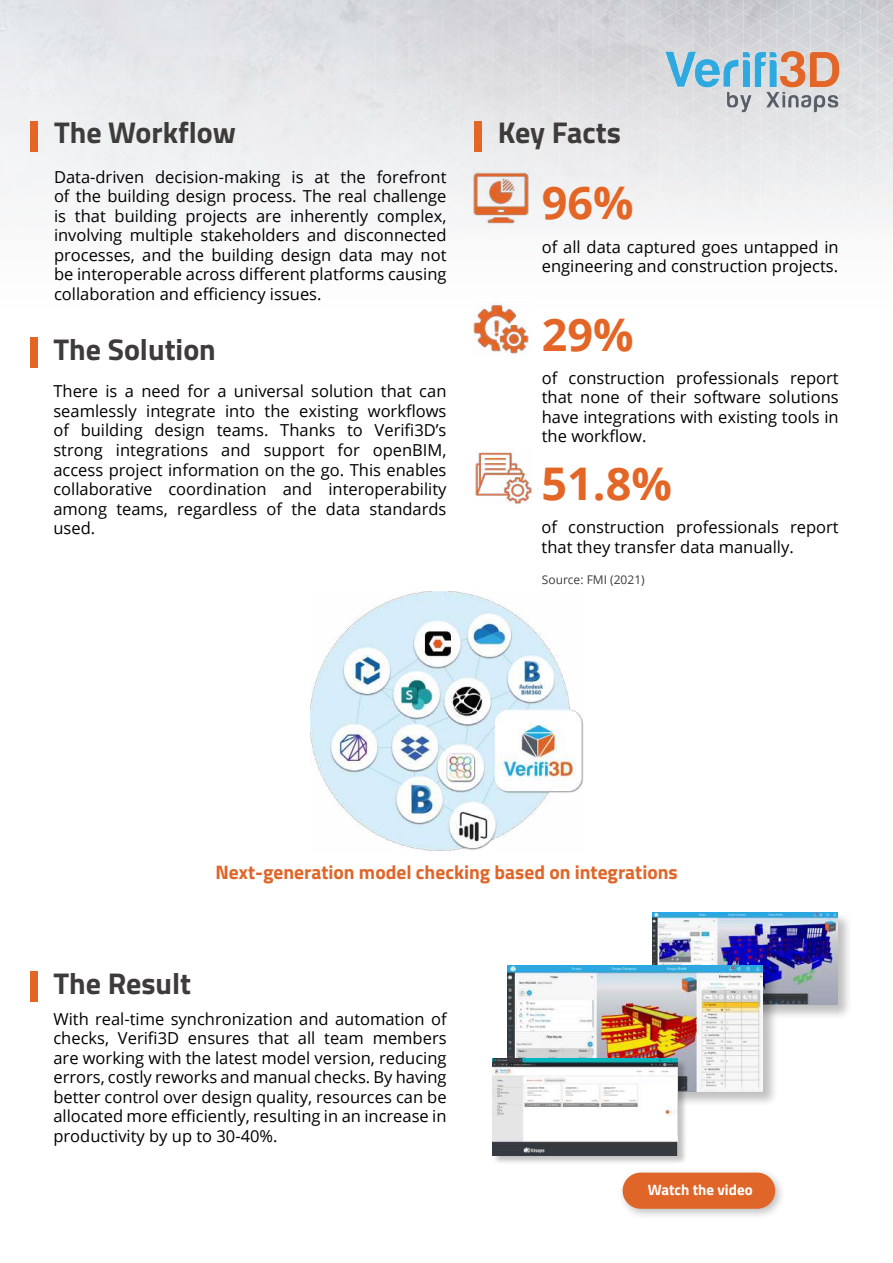
<style>
.page{position:relative;width:893px;height:1263px;background:#fff}
.page>*{position:absolute;margin:0;border:0;box-sizing:border-box;transform-origin:0 0}
.t1{font:700 45px "Open Sans";color:#e36626}
.t2{font:700 30px "Titillium";color:#3d3c3b}
.t3{font:700 19.5px "Titillium";color:#e06528}
.t4{font:16.5px/19.5px "Open Sans";color:#000;text-align:justify}
.t5{font:700 15px "Titillium Web";color:#fff}
.t6{font:12px "Open Sans";color:#3c3c3b}
</style>
<div class="page">
<div style="left:0;top:0;width:893px;height:320px;background:linear-gradient(to bottom,#d8d9dc,#fff)"></div>
<div style="left:0;top:307px;width:893px;height:956px;background:#fff"></div>
<img style="left:645px;top:32px;width:214px;height:91px">
<div style="left:30px;top:121px;width:8px;height:30px;background:#e36626"></div>
<div style="left:618px;top:1167px;width:168px;height:53px;background:#000;opacity:.25"></div>
<div style="left:623px;top:1172px;width:152px;height:37px;background:#e06528;border-radius:18px"></div>
<img style="left:310px;top:591px;width:273px;height:260px">
<div style="left:30px;top:971px;width:8px;height:30px;background:#e36626"></div>
<div style="left:651px;top:912px;width:202px;height:108px;background:#000;opacity:.25"></div>
<img style="left:652px;top:913px;width:185px;height:91px">
<div style="left:507px;top:964px;width:271px;height:143px;background:#000;opacity:.25"></div>
<img style="left:507px;top:965px;width:256px;height:126px">
<div style="left:492px;top:1059px;width:195px;height:106px;background:#000;opacity:.25"></div>
<img style="left:492px;top:1059px;width:185px;height:96px">
<div style="left:30px;top:338px;width:8px;height:30px;background:#e36626"></div>
<div style="left:474px;top:121px;width:8px;height:30px;background:#e36626"></div>
<img style="left:473px;top:170px;width:55px;height:55px">
<img style="left:473px;top:301px;width:55px;height:53px">
<img style="left:476px;top:451px;width:55px;height:53px">
<h2 class="t2" style="left:54px;top:110px;width:184px">The Workflow</h2>
<p class="t4" style="left:54px;top:167px;width:394px">Data-driven decision-making is at the forefront of the building design process. The real challenge is that building projects are inherently complex, involving multiple stakeholders and disconnected processes, and the building design data may not be interoperable across different platforms causing collaboration and efficiency issues.</p>
<h2 class="t2" style="left:53px;top:327px;width:164px">The Solution</h2>
<p class="t4" style="left:53px;top:381px;width:395px">There is a need for a universal solution that can seamlessly integrate into the existing workflows of building design teams. Thanks to Verifi3D’s strong integrations and support for openBIM, access project information on the go. This enables collaborative coordination and interoperability among teams, regardless of the data standards used.</p>
<h2 class="t2" style="left:498px;top:110px;width:125px">Key Facts</h2>
<h1 class="t1" style="left:542px;top:171px;width:93px">96%</h1>
<p class="t4" style="left:542px;top:237px;width:298px">of all data captured goes untapped in engineering and construction projects.</p>
<h1 class="t1" style="left:542px;top:302px;width:93px">29%</h1>
<p class="t4" style="left:542px;top:368px;width:298px">of construction professionals report that none of their software solutions have integrations with existing tools in the workflow.</p>
<h1 class="t1" style="left:541px;top:452px;width:132px">51.8%</h1>
<p class="t4" style="left:541px;top:517px;width:299px">of construction professionals report that they transfer data manually.</p>
<p class="t6" style="left:542px;top:572px;width:104px">Source: FMI (2021)</p>
<p class="t3" style="left:215px;top:857px;width:464px">Next-generation model checking based on integrations</p>
<h2 class="t2" style="left:53px;top:961px;width:139px">The Result</h2>
<p class="t4" style="left:53px;top:1008px;width:395px">With real-time synchronization and automation of checks, Verifi3D ensures that all team members are working with the latest model version, reducing errors, costly reworks and manual checks. By having better control over design quality, resources can be allocated more efficiently, resulting in an increase in productivity by up to 30-40%.</p>
<p class="t5" style="left:648px;top:1178px;width:107px">Watch the video</p>
</div>
